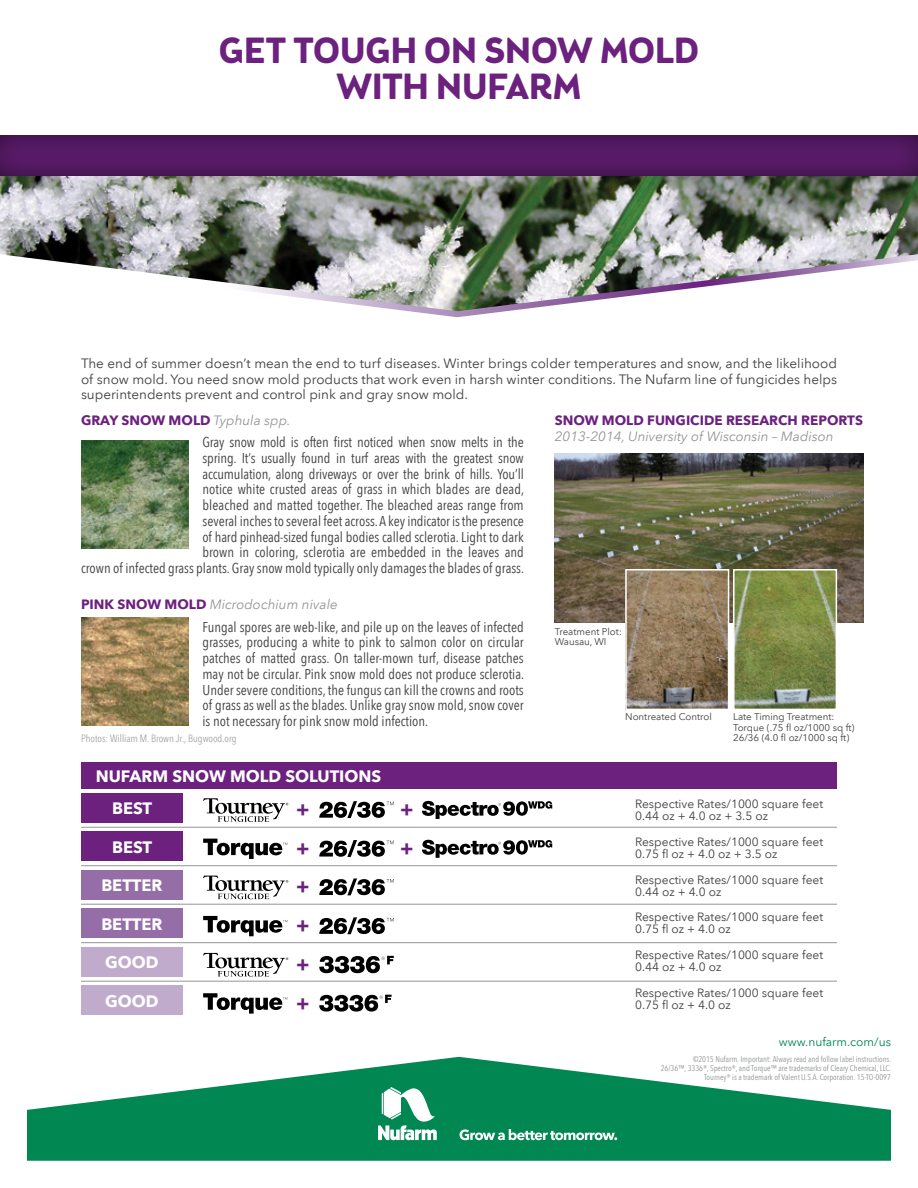
<style>
.page{position:relative;width:918px;height:1188px;background:#fff}
.page>*{position:absolute;margin:0;border:0;box-sizing:border-box;transform-origin:0 0}
.t1{font:700 36px/36px "Brooklyn Samuels Five";color:#6c217f;text-align:center}
.t2{font:700 20.1px "Avenir Next LT Pro";color:#6c217f}
.t3{font:700 16.5px/32.2px "Avenir Next LT Pro";color:#fff}
.t4{font:condensed 14.25px/15.8px "Avenir Next LT Pro";color:#414042;text-align:right}
.t5{font:13.5px/15.8px "Avenir Next LT Pro";color:#414042;text-align:justify}
.t6{font:italic 13.5px "Avenir Next LT Pro";color:#939598}
.t7{font:700 13.5px "Avenir Next LT Pro";color:#6c217f}
.t8{font:12px/12px "Avenir Next LT Pro";color:#414042}
.t9{font:12px "Avenir Next LT Pro";color:#008752}
.t10{font:300 condensed 10.5px "Avenir Next LT Pro";color:#939598}
.t11{font:9.75px/10.5px "Avenir Next LT Pro";color:#414042}
.t12{font:condensed 8.25px/9px "Avenir Next LT Pro";color:#939598;text-align:right}
.s1{font-weight:400;font-style:italic;color:#939598}
.s2{font-weight:700;font-style:normal;color:#6c217f}
</style>
<div class="page">
<svg style="left:27px;top:1057px;width:864px;height:104px;fill:#008752"></svg>
<svg style="left:378px;top:1087px;width:59px;height:53px"></svg>
<svg style="left:460px;top:1129px;width:157px;height:11px"></svg>
<img style="left:0;top:176px;width:918px;height:142px">
<div style="left:0;top:133px;width:918px;height:43px;background:#000;opacity:.75"></div>
<img style="left:81px;top:441px;width:108px;height:108px">
<img style="left:81px;top:618px;width:108px;height:108px">
<img style="left:555px;top:453px;width:309px;height:170px">
<img style="left:628px;top:572px;width:98px;height:135px">
<div style="left:625px;top:569px;width:104px;height:141px;border:2px solid #fff"></div>
<img style="left:736px;top:572px;width:98px;height:135px">
<div style="left:733px;top:569px;width:104px;height:141px;border:2px solid #fff"></div>
<svg style="left:203px;top:876px;width:85px;height:23px"></svg>
<svg style="left:319px;top:878px;width:75px;height:17px"></svg>
<div style="left:81px;top:870px;width:102px;height:30px;background:#966ea7"></div>
<svg style="left:203px;top:953px;width:85px;height:24px"></svg>
<svg style="left:319px;top:956px;width:75px;height:17px"></svg>
<div style="left:81px;top:947px;width:102px;height:30px;background:#c0abcd"></div>
<div style="left:81px;top:762px;width:756px;height:27px;background:#6c217f"></div>
<hr style="left:81px;top:942px;width:756px;height:1px;background:#939598">
<hr style="left:81px;top:904px;width:756px;height:1px;background:#939598">
<hr style="left:81px;top:865px;width:756px;height:1px;background:#939598">
<hr style="left:81px;top:827px;width:756px;height:1px;background:#939598">
<hr style="left:81px;top:981px;width:756px;height:1px;background:#939598">
<svg style="left:203px;top:798px;width:85px;height:24px"></svg>
<svg style="left:319px;top:801px;width:75px;height:17px"></svg>
<svg style="left:422px;top:801px;width:130px;height:18px"></svg>
<div style="left:81px;top:793px;width:102px;height:30px;background:#6c217f"></div>
<svg style="left:319px;top:840px;width:75px;height:17px"></svg>
<svg style="left:422px;top:840px;width:130px;height:18px"></svg>
<svg style="left:203px;top:839px;width:84px;height:20px"></svg>
<div style="left:81px;top:832px;width:102px;height:29px;background:#6c217f"></div>
<svg style="left:319px;top:917px;width:75px;height:17px"></svg>
<svg style="left:203px;top:916px;width:84px;height:20px"></svg>
<div style="left:81px;top:909px;width:102px;height:29px;background:#966ea7"></div>
<svg style="left:319px;top:995px;width:73px;height:17px"></svg>
<svg style="left:203px;top:993px;width:84px;height:21px"></svg>
<div style="left:81px;top:986px;width:102px;height:29px;background:#c0abcd"></div>
<h1 class="t1" style="left:219px;top:35px;width:482px">GET TOUGH ON SNOW MOLD<br>WITH NUFARM</h1>
<p class="t5" style="left:81px;top:355px;width:758px">The end of summer doesn’t mean the end to turf diseases. Winter brings colder temperatures and snow, and the likelihood of snow mold. You need snow mold products that work even in harsh winter conditions. The Nufarm line of fungicides helps superintendents prevent and control pink and gray snow mold.</p>
<p class="t7" style="left:555px;top:412px;width:310px">SNOW MOLD FUNGICIDE RESEARCH REPORTS</p>
<p class="t6" style="left:555px;top:428px;width:280px">2013-2014, University of Wisconsin – Madison</p>
<p class="t7" style="left:81px;top:412px;width:211px">GRAY SNOW MOLD <span class="s1">Typhula spp.</span></p>
<p class="t4" style="left:81px;top:434px;width:445px">Gray snow mold is often first noticed when snow melts in the<br>spring. It’s usually found in turf areas with the greatest snow<br>accumulation, along driveways or over the brink of hills. You’ll<br>notice white crusted areas of grass in which blades are dead,<br>bleached and matted together. The bleached areas range from<br>several inches to several feet across. A key indicator is the presence<br>of hard pinhead-sized fungal bodies called sclerotia. Light to dark<br>brown in coloring, sclerotia are embedded in the leaves and<br>crown of infected grass plants. Gray snow mold typically only damages the blades of grass.</p>
<p class="t6" style="left:81px;top:596px;width:258px"><span class="s2">PINK SNOW MOLD</span> Microdochium nivale</p>
<p class="t4" style="left:202px;top:619px;width:323px;text-align:justify">Fungal spores are web-like, and pile up on the leaves of infected grasses, producing a white to pink to salmon color on circular patches of matted grass. On taller-mown turf, disease patches may not be circular. Pink snow mold does not produce sclerotia.<br>Under severe conditions, the fungus can kill the crowns and roots of grass as well as the blades. Unlike gray snow mold, snow cover is not necessary for pink snow mold infection.</p>
<p class="t10" style="left:81px;top:732px;width:157px">Photos: William M. Brown Jr., Bugwood.org</p>
<p class="t11" style="left:555px;top:626px;width:69px">Treatment Plot:<br>Wausau, WI</p>
<p class="t11" style="left:625px;top:712px;width:88px">Nontreated Control</p>
<p class="t11" style="left:733px;top:712px;width:123px">Late Timing Treatment:<br>Torque (.75 fl oz/1000 sq ft)<br>26/36 (4.0 fl oz/1000 sq ft)</p>
<p class="t3" style="left:112px;top:760px;width:271px;text-indent:-16px">NUFARM SNOW MOLD SOLUTIONS<br>BEST</p>
<h2 class="t2" style="left:296px;top:797px;width:15px">+</h2>
<h2 class="t2" style="left:400px;top:797px;width:15px">+</h2>
<p class="t8" style="left:635px;top:798px;width:190px">Respective Rates/1000 square feet<br>0.44 oz + 4.0 oz + 3.5 oz</p>
<p class="t3" style="left:112px;top:831px;width:42px">BEST</p>
<h2 class="t2" style="left:296px;top:836px;width:15px">+</h2>
<h2 class="t2" style="left:400px;top:836px;width:15px">+</h2>
<p class="t8" style="left:635px;top:836px;width:190px">Respective Rates/1000 square feet<br>0.75 fl oz + 4.0 oz + 3.5 oz</p>
<p class="t3" style="left:101px;top:869px;width:63px">BETTER</p>
<h2 class="t2" style="left:296px;top:874px;width:15px">+</h2>
<p class="t8" style="left:635px;top:873px;width:190px">Respective Rates/1000 square feet<br>0.44 oz + 4.0 oz</p>
<p class="t3" style="left:101px;top:908px;width:63px">BETTER</p>
<h2 class="t2" style="left:296px;top:913px;width:15px">+</h2>
<p class="t8" style="left:635px;top:911px;width:190px">Respective Rates/1000 square feet<br>0.75 fl oz + 4.0 oz</p>
<p class="t3" style="left:105px;top:946px;width:55px">GOOD</p>
<h2 class="t2" style="left:296px;top:951px;width:15px">+</h2>
<p class="t8" style="left:635px;top:949px;width:190px">Respective Rates/1000 square feet<br>0.44 oz + 4.0 oz</p>
<p class="t3" style="left:105px;top:985px;width:55px">GOOD</p>
<h2 class="t2" style="left:296px;top:990px;width:15px">+</h2>
<p class="t8" style="left:635px;top:987px;width:190px">Respective Rates/1000 square feet<br>0.75 fl oz + 4.0 oz</p>
<p class="t9" style="left:779px;top:1035px;width:114px">www.nufarm.com/us</p>
<p class="t12" style="left:661px;top:1055px;width:232px">©2015 Nufarm. Important: Always read and follow label instructions.<br>26/36™, 3336®, Spectro®, and Torque™ are trademarks of Cleary Chemical, LLC.<br>Tourney® is a trademark of Valent U.S.A. Corporation. 15-TO-0097</p>
</div>
